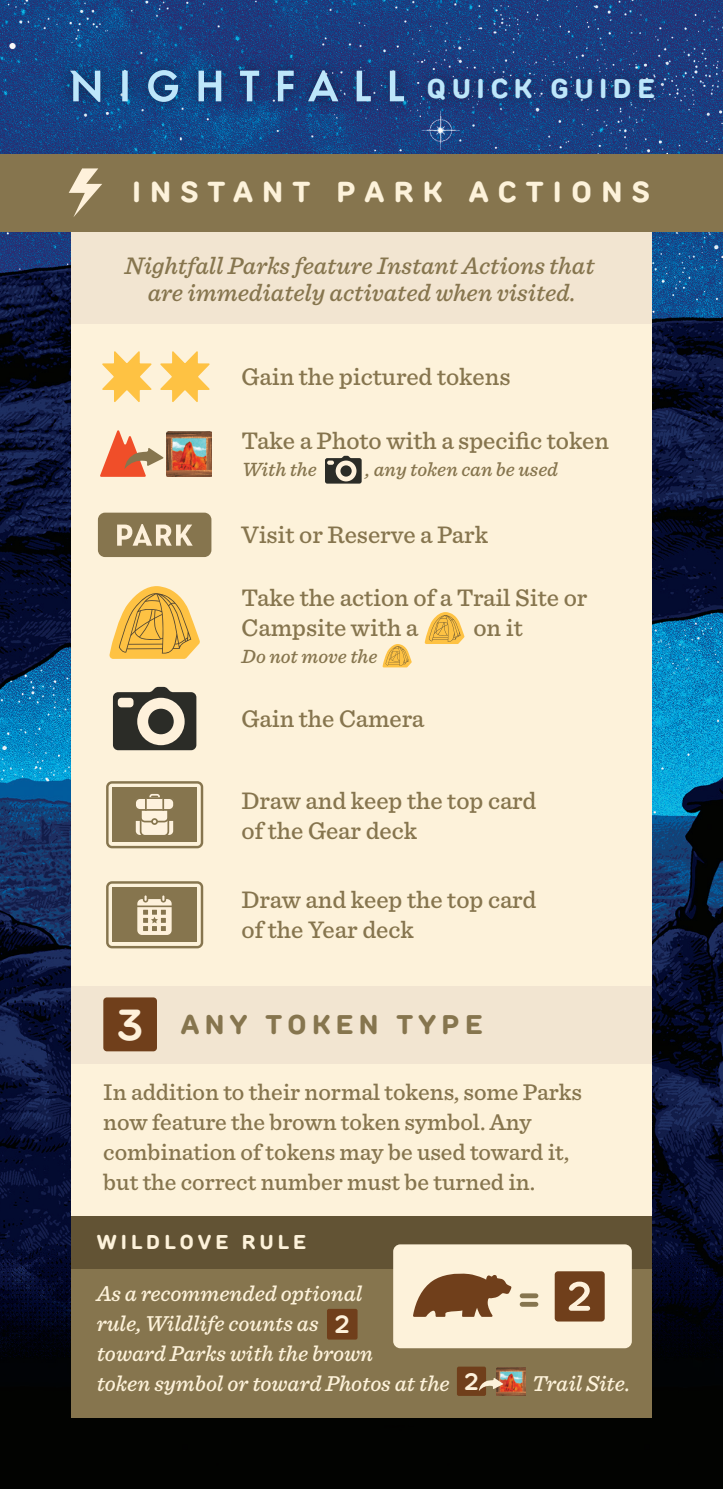
<style>
.page{position:relative;width:723px;height:1489px;background:#fff}
.page>*{position:absolute;margin:0;border:0;box-sizing:border-box;transform-origin:0 0}
.t1{font:600 43.5px "TT Rounds Neue";color:#fef1db}
.t2{font:700 29px "TT Rounds Neue";letter-spacing:.32em;color:#fdf2da}
.t3{font:700 27px "TT Rounds Neue";letter-spacing:.2em;color:#86754e}
.t4{font:700 27px "TT Rounds Neue";letter-spacing:.2em;color:#bde6fa}
.t5{font:500 25px/30px "Sentinel";color:#86754e}
.t6{font:italic 500 25px/27.5px "Sentinel";color:#86754e;text-align:center}
.t7{font:600 24.75px "TT Rounds Neue";color:#fef1db}
.t8{font:500 23.75px/30px "Sentinel";color:#86754e}
.t9{font:600 23.5px "TT Rounds Neue";color:#fef1db}
.t10{font:italic 500 22.5px/30px "Sentinel";color:#fdf2da}
.t11{font:italic 500 20px "Sentinel";color:#86754e}
.t12{font:700 20px "TT Rounds Neue";letter-spacing:.2em;color:#fdf2da}
</style>
<div class="page">
<img style="left:0;top:0;width:723px;height:1488px">
<img style="left:49px;top:49px;width:376px;height:75px">
<svg style="left:70px;top:71px;width:30px;height:31px"></svg>
<svg style="left:122px;top:71px;width:6px;height:30px"></svg>
<svg style="left:148px;top:70px;width:30px;height:32px"></svg>
<svg style="left:198px;top:71px;width:23px;height:30px"></svg>
<svg style="left:240px;top:71px;width:19px;height:30px"></svg>
<svg style="left:278px;top:71px;width:16px;height:30px"></svg>
<svg style="left:308px;top:70px;width:30px;height:31px"></svg>
<svg style="left:357px;top:71px;width:14px;height:30px"></svg>
<svg style="left:390px;top:71px;width:14px;height:30px"></svg>
<img style="left:405px;top:53px;width:277px;height:75px">
<div style="left:71px;top:154px;width:581px;height:1263px;background:#fdf2da"></div>
<div style="left:98px;top:512px;width:113px;height:45px;background:#86754e;border-radius:7px"></div>
<svg style="left:117px;top:524px;width:76px;height:21px"></svg>
<div style="left:71px;top:228px;width:581px;height:96px;background:#f2e5d1"></div>
<div style="left:0;top:154px;width:723px;height:78px;background:#86754e"></div>
<svg style="left:69px;top:168px;width:33px;height:49px"></svg>
<svg style="left:109px;top:586px;width:91px;height:73px"></svg>
<div style="left:112px;top:787px;width:85px;height:55px;background:#86754e"></div>
<svg style="left:135px;top:794px;width:39px;height:41px"></svg>
<svg style="left:151px;top:818px;width:7px;height:6px"></svg>
<div style="left:106px;top:781px;width:97px;height:67px;border:2px solid #86754e;border-radius:5px"></div>
<svg style="left:113px;top:687px;width:83px;height:63px;background:#44433c"></svg>
<div style="left:137px;top:697px;width:48px;height:48px;background:#fef1db;border-radius:50%"></div>
<div style="left:148px;top:708px;width:26px;height:26px;background:#2b2c27;border-radius:50%"></div>
<div style="left:118px;top:697px;width:15px;height:10px;background:#fef1db;border-radius:4px"></div>
<div style="left:112px;top:887px;width:85px;height:55px;background:#86754e"></div>
<div style="left:106px;top:881px;width:97px;height:67px;border:2px solid #86754e;border-radius:5px"></div>
<svg style="left:137px;top:895px;width:35px;height:39px"></svg>
<div style="left:71px;top:985px;width:581px;height:78px;background:#f2e5d1"></div>
<div style="left:71px;top:1216px;width:581px;height:201px;background:#86754e"></div>
<div style="left:71px;top:1216px;width:581px;height:52px;background:#625334"></div>
<svg style="left:102px;top:351px;width:50px;height:51px"></svg>
<svg style="left:160px;top:351px;width:50px;height:51px"></svg>
<svg style="left:100px;top:430px;width:64px;height:47px"></svg>
<img style="left:166px;top:431px;width:46px;height:45px">
<div style="left:103px;top:997px;width:54px;height:54px;background:#703f1b;border-radius:4px"></div>
<div style="left:393px;top:1244px;width:239px;height:104px;background:#fdf2da;border-radius:7px"></div>
<div style="left:555px;top:1271px;width:50px;height:50px;background:#703f1b;border-radius:3px"></div>
<svg style="left:569px;top:1281px;width:21px;height:29px"></svg>
<svg style="left:413px;top:1273px;width:98px;height:43px"></svg>
<div style="left:520px;top:1301px;width:18px;height:5px;background:#86754e;border-radius:3px"></div>
<div style="left:520px;top:1293px;width:18px;height:5px;background:#86754e;border-radius:3px"></div>
<svg style="left:325px;top:456px;width:37px;height:27px"></svg>
<div style="left:327px;top:1308px;width:30px;height:31px;background:#703f1b;border-radius:2px"></div>
<div style="left:457px;top:1366px;width:29px;height:29px;background:#703f1b;border-radius:2px"></div>
<img style="left:497px;top:1367px;width:28px;height:28px">
<svg style="left:479px;top:1377px;width:24px;height:13px"></svg>
<svg style="left:424px;top:612px;width:40px;height:32px"></svg>
<svg style="left:382px;top:644px;width:30px;height:23px"></svg>
<p class="t4" style="left:426px;top:71px;width:230px">QUICK GUIDE</p>
<p class="t2" style="left:132px;top:173px;width:520px">INSTANT PARK ACTIONS</p>
<p class="t6" style="left:124px;top:250px;width:472px">Nightfall Parks feature Instant Actions that are immediately activated when visited.</p>
<p class="t5" style="left:242px;top:360px;width:270px">Gain the pictured tokens</p>
<p class="t5" style="left:242px;top:424px;width:369px">Take a Photo with a specific token</p>
<p class="t11" style="left:242px;top:454px;width:76px">With the</p>
<p class="t11" style="left:366px;top:454px;width:194px">, any token can be used</p>
<p class="t5" style="left:242px;top:518px;width:248px">Visit or Reserve a Park</p>
<p class="t5" style="left:242px;top:581px;width:347px">Take the action of a Trail Site or<br>Campsite with a</p>
<p class="t5" style="left:473px;top:611px;width:51px">on it</p>
<p class="t11" style="left:242px;top:641px;width:137px">Do not move the</p>
<p class="t5" style="left:242px;top:702px;width:184px">Gain the Camera</p>
<p class="t5" style="left:242px;top:784px;width:296px">Draw and keep the top card of the Gear deck</p>
<h1 class="t1" style="left:117px;top:995px;width:28px">3</h1>
<p class="t5" style="left:242px;top:883px;width:296px">Draw and keep the top card of the Year deck</p>
<p class="t3" style="left:181px;top:1006px;width:303px">ANY TOKEN TYPE</p>
<p class="t8" style="left:103px;top:1075px;width:480px">In addition to their normal tokens, some Parks now feature the brown token symbol. Any combination of tokens may be used toward it, but the correct number must be turned in.</p>
<p class="t12" style="left:97px;top:1228px;width:211px">WILDLOVE RULE</p>
<p class="t10" style="left:97px;top:1277px;width:354px">As a recommended optional<br>rule, Wildlife counts as<br>toward Parks with the brown<br>token symbol or toward Photos at the</p>
<p class="t7" style="left:335px;top:1307px;width:16px">2</p>
<p class="t9" style="left:464px;top:1365px;width:16px">2</p>
<p class="t10" style="left:532px;top:1367px;width:100px">Trail Site.</p>
</div>
